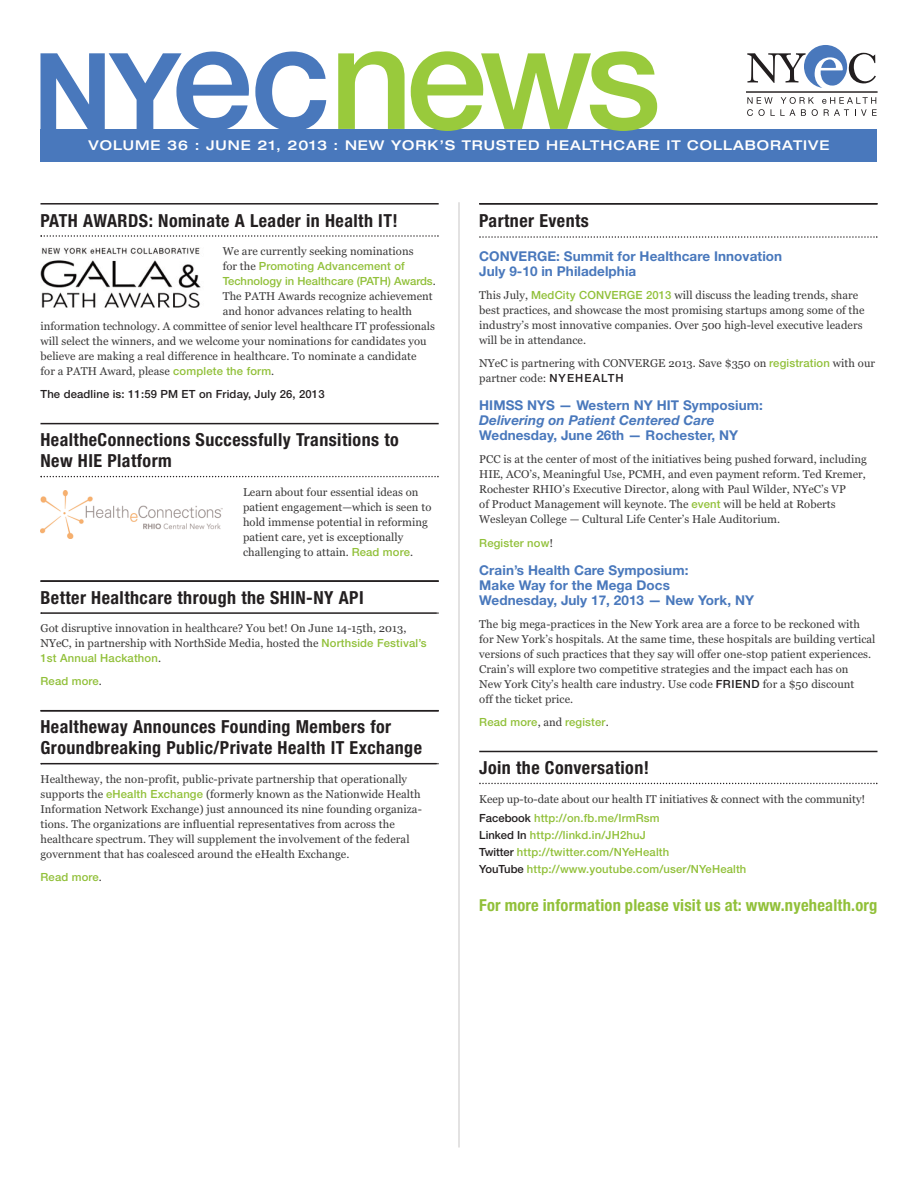
<style>
.page{position:relative;width:918px;height:1188px;background:#fff}
.page>*{position:absolute;margin:0;border:0;box-sizing:border-box;transform-origin:0 0}
.t1{font:700 condensed 18px/21px "Helvetica Neue LT Std";letter-spacing:.025em;color:#231f20}
.t2{font:700 condensed 16.5px "Helvetica Neue LT Std";letter-spacing:.015em;color:#91c039}
.t3{font:700 13.5px/15px "Helvetica Neue LT Std";letter-spacing:.005em;color:#4978bc}
.t4{font:500 expanded 13.5px "Helvetica Neue LT Std";letter-spacing:.07em;color:#fff}
.t5{font:11.25px/15px "Georgia";letter-spacing:.005em;color:#3a3939}
.t6{font:500 11.25px "Helvetica Neue LT Std";letter-spacing:.015em;color:#91c039}
.t7{font:500 11.25px "Helvetica Neue LT Std";letter-spacing:.015em;color:#231f20}
.s1{font-family:"Georgia";font-weight:400;color:#3a3939}
.s2{font-family:"Helvetica Neue LT Std";font-weight:500;color:#91c039}
.s3{font-family:"Helvetica Neue LT Std";font-weight:500;color:#231f20}
.s4{font-style:italic}
.s5{color:#231f20}
</style>
<div class="page">
<hr style="left:746px;top:92px;width:132px;height:1px;background:#2e2929">
<hr style="left:458px;top:202px;width:2px;height:946px;background:#dad9d9">
<hr style="left:40px;top:203px;width:399px;height:2px;background:#231f20">
<svg style="left:40px;top:235px;width:399px;height:2px"></svg>
<hr style="left:40px;top:423px;width:399px;height:1px;background:#231f20">
<svg style="left:40px;top:476px;width:399px;height:1px"></svg>
<hr style="left:41px;top:612px;width:395px;height:2px;background:#231f20">
<hr style="left:41px;top:763px;width:395px;height:1px;background:#231f20">
<svg style="left:479px;top:236px;width:399px;height:2px"></svg>
<svg style="left:479px;top:783px;width:399px;height:1px"></svg>
<svg style="left:338px;top:51px;width:67px;height:78px"></svg>
<div style="left:40px;top:129px;width:838px;height:33px;background:#4978bc"></div>
<svg style="left:40px;top:52px;width:209px;height:77px"></svg>
<svg style="left:255px;top:52px;width:71px;height:77px"></svg>
<svg style="left:411px;top:51px;width:246px;height:80px"></svg>
<svg style="left:747px;top:45px;width:129px;height:43px"></svg>
<svg style="left:747px;top:97px;width:130px;height:19px"></svg>
<img style="left:40px;top:247px;width:161px;height:60px">
<img style="left:40px;top:490px;width:183px;height:48px">
<hr style="left:40px;top:580px;width:399px;height:2px;background:#231f20">
<hr style="left:40px;top:710px;width:399px;height:1px;background:#231f20">
<hr style="left:479px;top:203px;width:399px;height:2px;background:#231f20">
<hr style="left:479px;top:751px;width:399px;height:1px;background:#231f20">
<p class="t4" style="left:89px;top:137px;width:742px">VOLUME 36 : JUNE 21, 2013 : NEW YORK’S TRUSTED HEALTHCARE IT COLLABORATIVE</p>
<h2 class="t1" style="left:40px;top:211px;width:359px">PATH AWARDS: Nominate A Leader in Health IT!</h2>
<p class="t5" style="left:223px;top:245px;width:192px">We are currently seeking nominations</p>
<p class="t6" style="left:223px;top:262px;width:184px"><span class="s1">for the</span> Promoting Advancement of</p>
<p class="t6" style="left:223px;top:277px;width:215px">Technology in Healthcare (PATH) Awards<span class="s1">.</span></p>
<p class="t5" style="left:223px;top:290px;width:212px">The PATH Awards recognize achievement</p>
<p class="t5" style="left:223px;top:305px;width:191px">and honor advances relating to health</p>
<p class="t5" style="left:41px;top:320px;width:396px">information technology. A committee of senior level healthcare IT professionals</p>
<p class="t5" style="left:41px;top:335px;width:388px">will select the winners, and we welcome your nominations for candidates you</p>
<p class="t5" style="left:41px;top:350px;width:378px">believe are making a real difference in healthcare. To nominate a candidate</p>
<p class="t5" style="left:41px;top:365px;width:235px">for a PATH Award, please <span class="s2">complete the form</span>.</p>
<p class="t7" style="left:40px;top:390px;width:286px">The deadline is: 11:59 PM ET on Friday, July 26, 2013</p>
<h2 class="t1" style="left:40px;top:431px;width:360px">HealtheConnections Successfully Transitions to<br>New HIE Platform</h2>
<p class="t5" style="left:243px;top:485px;width:190px">Learn about four essential ideas on patient engagement—which is seen to hold immense potential in reforming patient care, yet is exceptionally challenging to attain. <span class="s2">Read more</span>.</p>
<h2 class="t1" style="left:40px;top:589px;width:325px">Better Healthcare through the SHIN-NY API</h2>
<p class="t5" style="left:40px;top:622px;width:388px">Got disruptive innovation in healthcare? You bet! On June 14-15th, 2013,<br>NYeC, in partnership with NorthSide Media, hosted the <span class="s2">Northside Festival’s<br>1st Annual Hackathon</span>.</p>
<p class="t6" style="left:40px;top:677px;width:63px">Read more<span class="s1">.</span></p>
<h2 class="t1" style="left:40px;top:718px;width:383px">Healtheway Announces Founding Members for<br>Groundbreaking Public/Private Health IT Exchange</h2>
<p class="t5" style="left:40px;top:772px;width:382px">Healtheway, the non-profit, public-private partnership that operationally supports the <span class="s2">eHealth Exchange</span> (formerly known as the Nationwide Health Information Network Exchange) just announced its nine founding organiza&shy;tions. The organizations are influential representatives from across the healthcare spectrum. They will supplement the involvement of the federal government that has coalesced around the eHealth Exchange.</p>
<p class="t6" style="left:40px;top:873px;width:63px">Read more<span class="s1">.</span></p>
<h2 class="t1" style="left:479px;top:211px;width:111px">Partner Events</h2>
<h3 class="t3" style="left:479px;top:250px;width:304px">CONVERGE: Summit for Healthcare Innovation<br>July 9-10 in Philadelphia</h3>
<p class="t5" style="left:479px;top:288px;width:387px">This July, <span class="s2">MedCity CONVERGE 2013</span> will discuss the leading trends, share best practices, and showcase the most promising startups among some of the industry’s most innovative companies. Over 500 high-level executive leaders will be in attendance.</p>
<p class="t5" style="left:479px;top:356px;width:397px">NYeC is partnering with CONVERGE 2013. Save $350 on <span class="s2">registration</span> with our partner code: <span class="s3">NYEHEALTH</span></p>
<h3 class="t3" style="left:479px;top:399px;width:285px">HIMSS NYS — Western NY HIT Symposium:<br><span class="s4">Delivering on Patient Centered Care<br></span>Wednesday, June 26th — Rochester, NY</h3>
<p class="t5" style="left:479px;top:453px;width:389px">PCC is at the center of most of the initiatives being pushed forward, including HIE, ACO’s, Meaningful Use, PCMH, and even payment reform. Ted Kremer, Rochester RHIO’s Executive Director, along with Paul Wilder, NYeC’s VP<br>of Product Management will keynote. The <span class="s2">event</span> will be held at Roberts Wesleyan College — Cultural Life Center’s Hale Auditorium.</p>
<p class="t6" style="left:479px;top:538px;width:76px">Register now<span class="s1">!</span></p>
<h3 class="t3" style="left:479px;top:564px;width:276px">Crain’s Health Care Symposium:<br>Make Way for the Mega Docs<br>Wednesday, July 17, 2013 — New York, NY</h3>
<p class="t5" style="left:479px;top:618px;width:398px">The big mega-practices in the New York area are a force to be reckoned with for New York’s hospitals. At the same time, these hospitals are building vertical versions of such practices that they say will offer one-stop patient experiences.<br>Crain’s will explore two competitive strategies and the impact each has on<br>New York City’s health care industry. Use code <span class="s3">FRIEND</span> for a $50 discount<br>off the ticket price.</p>
<p class="t6" style="left:479px;top:718px;width:131px">Read more<span class="s1">, and</span> register<span class="s1">.</span></p>
<h2 class="t1" style="left:479px;top:759px;width:171px">Join the Conversation!</h2>
<p class="t5" style="left:479px;top:792px;width:387px">Keep up-to-date about our health IT initiatives &amp; connect with the community!</p>
<p class="t6" style="left:479px;top:814px;width:182px"><span class="s5">Facebook</span> http://on.fb.me/IrmRsm</p>
<p class="t6" style="left:479px;top:831px;width:168px"><span class="s5">Linked In</span> http://linkd.in/JH2huJ</p>
<p class="t6" style="left:479px;top:848px;width:192px"><span class="s5">Twitter</span> http://twitter.com/NYeHealth</p>
<p class="t6" style="left:479px;top:865px;width:269px"><span class="s5">YouTube</span> http://www.youtube.com/user/NYeHealth</p>
<p class="t2" style="left:479px;top:899px;width:400px">For more information please visit us at: www.nyehealth.org</p>
</div>
